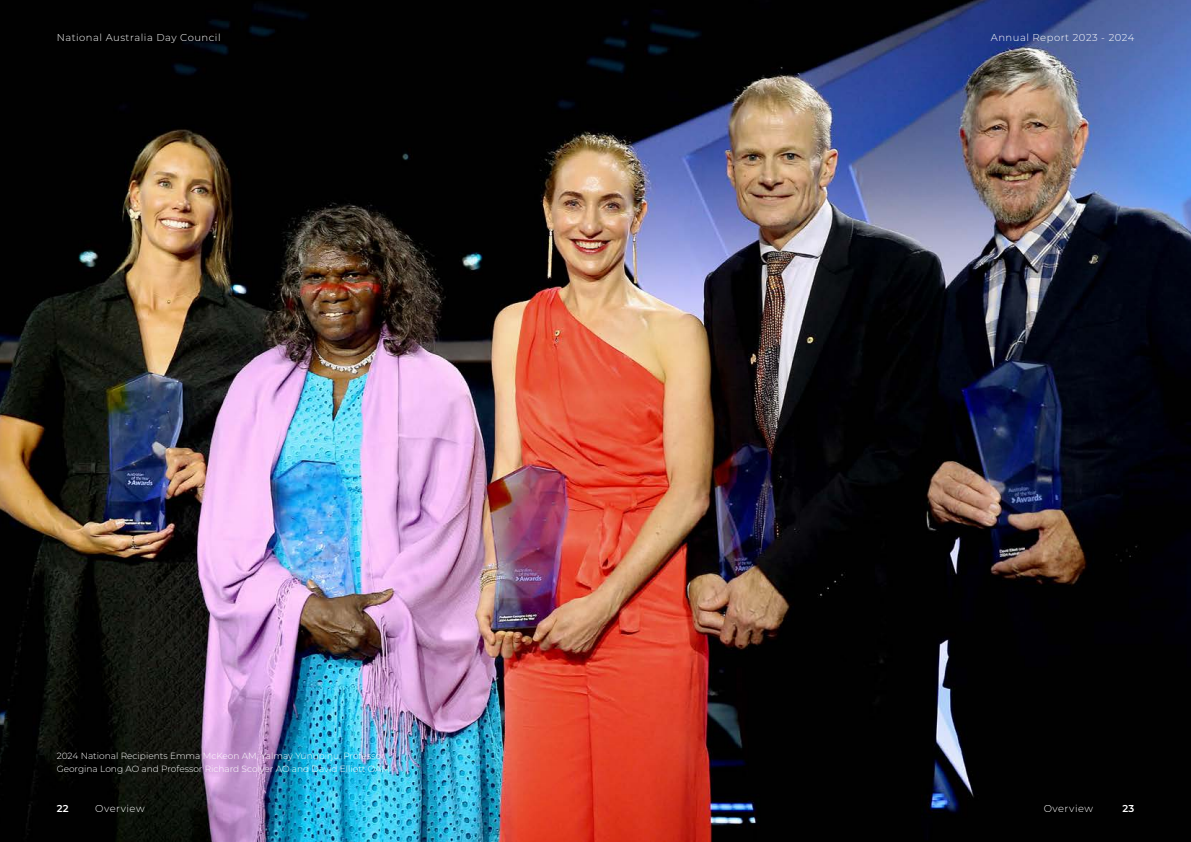
<style>
.page{position:relative;width:1191px;height:842px;background:#fff}
.page>*{position:absolute;margin:0;border:0;box-sizing:border-box;transform-origin:0 0}
.t1{font:300 10px "Montserrat";letter-spacing:.05em;color:#fff}
.t2{font:600 10px "Montserrat";color:#fff}
.t3{font:300 9px/13px "Montserrat";color:#fff}
</style>
<div class="page">
<img style="left:0;top:0;width:1191px;height:842px">
<p class="t1" style="left:57px;top:31px;width:165px">National Australia Day Council</p>
<p class="t1" style="left:991px;top:31px;width:145px">Annual Report 2023 - 2024</p>
<p class="t3" style="left:57px;top:748px;width:335px">2024 National Recipients Emma McKeon AM, Yalmay Yunupiŋu, Professor<br>Georgina Long AO and Professor Richard Scolyer AO and David Elliott OAM</p>
<p class="t2" style="left:57px;top:801px;width:13px">22</p>
<p class="t1" style="left:95px;top:802px;width:51px">Overview</p>
<p class="t1" style="left:1043px;top:802px;width:51px">Overview</p>
<p class="t2" style="left:1122px;top:801px;width:13px">23</p>
</div>
